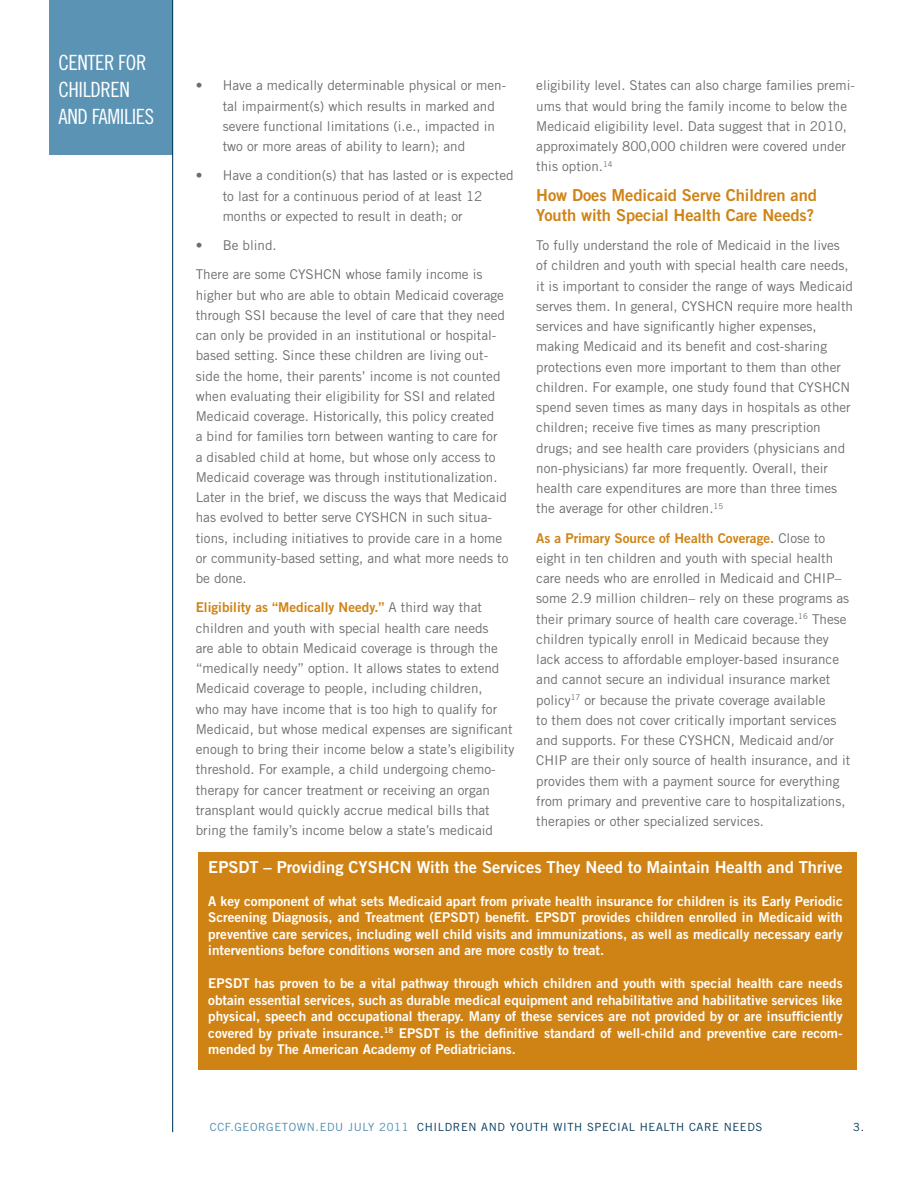
<style>
.page{position:relative;width:918px;height:1188px;background:#fff}
.page>*{position:absolute;margin:0;border:0;box-sizing:border-box;transform-origin:0 0}
.t1{font:21px/27px "Trade Gothic Cond Eighteen";letter-spacing:-.02em;color:#fff}
.box_copy{font:16.5px "Trade Gothic Bold Two";color:#fff}
.t2{font:16.5px/20.2px "Trade Gothic Bold Two";letter-spacing:-.005em;color:#d08315}
.t3{font:13.5px/20.2px "Trade Gothic";color:#6c6d70}
.box_copy-2{font:13.5px/16.5px "Trade Gothic Bold Two";color:#fff;text-align:justify}
.Subheads{font:11.25px "Trade Gothic";letter-spacing:.055em;color:#003859}
.s1{font-family:"Trade Gothic Bold Two";color:#d08315}
.s2{color:#4d8baf}
.s3{color:#231f20}
</style>
<div class="page">
<div style="left:50px;top:0;width:123px;height:154px;background:#5b93b5"></div>
<hr style="left:172px;top:0;width:1px;height:1132px;background:#003859">
<div style="left:198px;top:852px;width:658px;height:218px;background:#d08315"></div>
<p class="t1" style="left:59px;top:49px;width:97px">CENTER FOR<br>CHILDREN<br>AND FAMILIES</p>
<p class="t3" style="left:223px;top:75px;width:285px;text-indent:-27px">• Have a medically determinable physical or men&shy;tal impairment(s) which results in marked and severe functional limitations (i.e., impacted in two or more areas of ability to learn); and</p>
<p class="t3" style="left:223px;top:165px;width:292px;text-indent:-27px">• Have a condition(s) that has lasted or is expected to last for a continuous period of at least 12 months or expected to result in death; or</p>
<p class="t3" style="left:196px;top:235px;width:83px">• Be blind.</p>
<p class="t3" style="left:196px;top:264px;width:314px">There are some CYSHCN whose family income is higher but who are able to obtain Medicaid coverage through SSI because the level of care that they need can only be provided in an institutional or hospital&shy;based setting. Since these children are living out&shy;side the home, their parents’ income is not counted when evaluating their eligibility for SSI and related Medicaid coverage. Historically, this policy created<br>a bind for families torn between wanting to care for<br>a disabled child at home, but whose only access to Medicaid coverage was through institutionalization.<br>Later in the brief, we discuss the ways that Medicaid has evolved to better serve CYSHCN in such situa&shy;tions, including initiatives to provide care in a home or community-based setting, and what more needs to be done.</p>
<p class="t3" style="left:196px;top:597px;width:320px"><span class="s1">Eligibility as “Medically Needy.”</span> A third way that children and youth with special health care needs<br>are able to obtain Medicaid coverage is through the “medically needy” option. It allows states to extend Medicaid coverage to people, including children,<br>who may have income that is too high to qualify for Medicaid, but whose medical expenses are significant enough to bring their income below a state’s eligibility threshold. For example, a child undergoing chemo&shy;therapy for cancer treatment or receiving an organ transplant would quickly accrue medical bills that bring the family’s income below a state’s medicaid</p>
<p class="t3" style="left:536px;top:75px;width:320px">eligibility level. States can also charge families premi&shy;ums that would bring the family income to below the Medicaid eligibility level. Data suggest that in 2010, approximately 800,000 children were covered under this option.<sup>14</sup></p>
<p class="t2" style="left:536px;top:184px;width:282px">How Does Medicaid Serve Children and<br>Youth with Special Health Care Needs?</p>
<p class="t3" style="left:536px;top:235px;width:318px">To fully understand the role of Medicaid in the lives of children and youth with special health care needs, it is important to consider the range of ways Medicaid serves them. In general, CYSHCN require more health services and have significantly higher expenses, making Medicaid and its benefit and cost-sharing protections even more important to them than other children. For example, one study found that CYSHCN spend seven times as many days in hospitals as other children; receive five times as many prescription drugs; and see health care providers (physicians and non-physicians) far more frequently. Overall, their health care expenditures are more than three times the average for other children.<sup>15</sup></p>
<p class="t3" style="left:536px;top:528px;width:316px"><span class="s1">As a Primary Source of Health Coverage.</span> Close to eight in ten children and youth with special health care needs who are enrolled in Medicaid and CHIP– some 2.9 million children– rely on these programs as their primary source of health care coverage.<sup>16</sup> These children typically enroll in Medicaid because they lack access to affordable employer-based insurance and cannot secure an individual insurance market policy<sup>17</sup> or because the private coverage available<br>to them does not cover critically important services and supports. For these CYSHCN, Medicaid and/or CHIP are their only source of health insurance, and it provides them with a payment source for everything from primary and preventive care to hospitalizations, therapies or other specialized services.</p>
<p class="box_copy" style="left:208px;top:857px;width:636px">EPSDT – Providing CYSHCN With the Services They Need to Maintain Health and Thrive</p>
<p class="box_copy-2" style="left:208px;top:893px;width:636px">A key component of what sets Medicaid apart from private health insurance for children is its Early Periodic Screening Diagnosis, and Treatment (EPSDT) benefit. EPSDT provides children enrolled in Medicaid with preventive care services, including well child visits and immunizations, as well as medically necessary early interventions before conditions worsen and are more costly to treat.</p>
<p class="box_copy-2" style="left:208px;top:975px;width:636px">EPSDT has proven to be a vital pathway through which children and youth with special health care needs obtain essential services, such as durable medical equipment and rehabilitative and habilitative services like physical, speech and occupational therapy. Many of these services are not provided by or are insufficiently covered by private insurance.<sup>18</sup> EPSDT is the definitive standard of well-child and preventive care recom&shy;mended by The American Academy of Pediatricians.</p>
<p class="Subheads" style="left:210px;top:1121px;width:554px"><span class="s2">CCF.GEORGETOWN.EDU JULY 2011</span> CHILDREN AND YOUTH WITH SPECIAL HEALTH CARE NEEDS</p>
<p class="Subheads" style="left:853px;top:1121px;width:12px">3<span class="s3">.</span></p>
</div>
